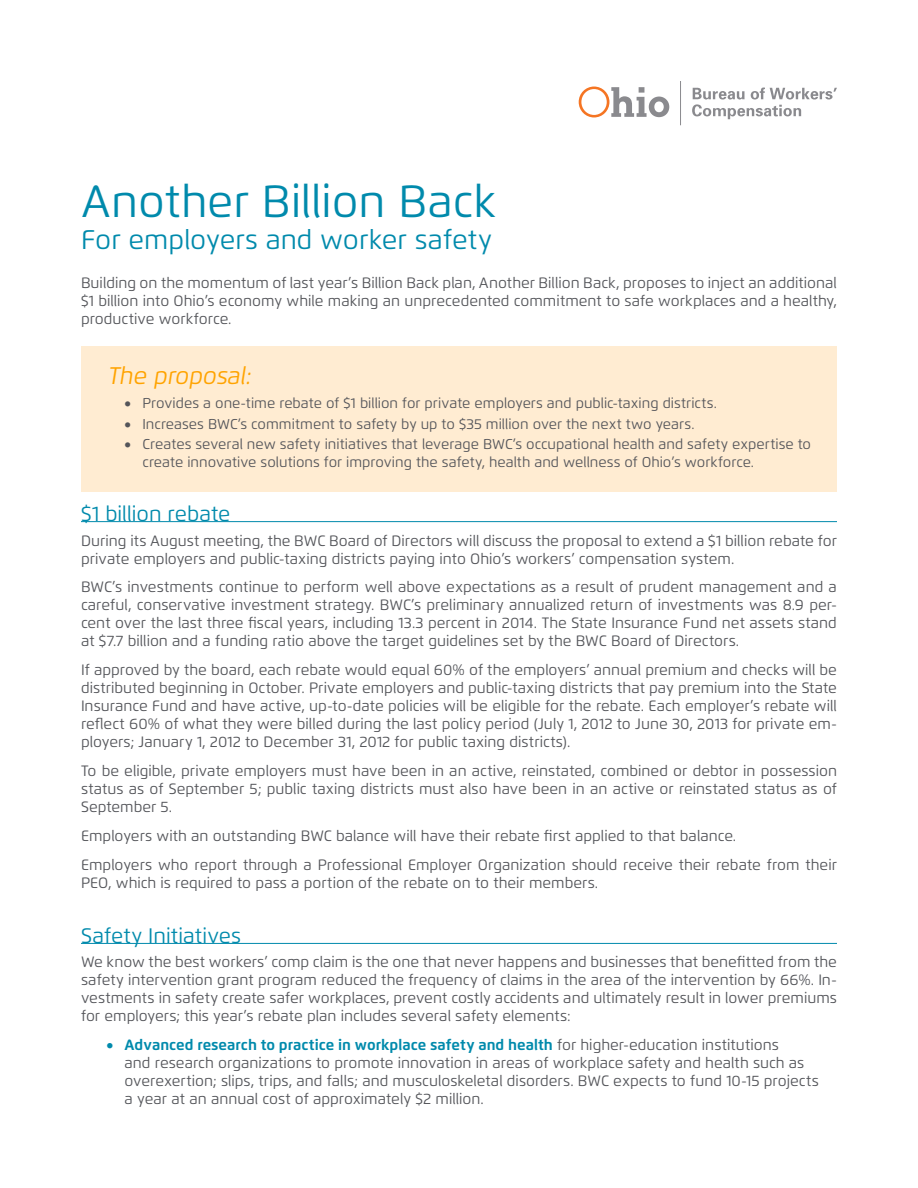
<style>
.page{position:relative;width:918px;height:1188px;background:#fff}
.page>*{position:absolute;margin:0;border:0;box-sizing:border-box;transform-origin:0 0}
.Headline{font:45px "Flexo";color:#008aac}
.Subhead{font:27px "Flexo";color:#008aac}
.Subhead_3{font:italic 24px "Flexo";color:#ffa300}
.Subhead_2{font:21px "Flexo";color:#008aac}
.Body{font:15px/18px "Flexo";color:#54555a;text-align:justify}
.t1{font:14.25px/17.2px "Flexo";color:#54555a}
.s1{color:#008aac}
.s2{font-weight:700;color:#008aac}
</style>
<div class="page">
<div style="left:81px;top:346px;width:756px;height:146px;background:#ffecd2"></div>
<hr style="left:81px;top:521px;width:756px;height:1px;background:#008aac">
<hr style="left:81px;top:943px;width:756px;height:1px;background:#008aac">
<svg style="left:579px;top:87px;width:90px;height:30px"></svg>
<svg style="left:692px;top:88px;width:145px;height:31px"></svg>
<hr style="left:680px;top:81px;width:1px;height:44px;background:#8a8a8e">
<p class="Headline" style="left:81px;top:174px;width:417px">Another Billion Back</p>
<p class="Subhead" style="left:81px;top:224px;width:413px">For employers and worker safety</p>
<p class="Body" style="left:81px;top:273px;width:758px">Building on the momentum of last year’s Billion Back plan, Another Billion Back, proposes to inject an additional $1 billion into Ohio’s economy while making an unprecedented commitment to safe workplaces and a healthy, productive workforce.</p>
<p class="Subhead_3" style="left:108px;top:362px;width:145px">The proposal:</p>
<p class="t1" style="left:124px;top:395px;width:594px">• Provides a one-time rebate of $1 billion for private employers and public-taxing districts.</p>
<p class="t1" style="left:124px;top:415px;width:571px">• Increases BWC’s commitment to safety by up to $35 million over the next two years.</p>
<p class="t1" style="left:142px;top:436px;width:670px;text-indent:-18px">• Creates several new safety initiatives that leverage BWC’s occupational health and safety expertise to create innovative solutions for improving the safety, health and wellness of Ohio’s workforce.</p>
<p class="Subhead_2" style="left:81px;top:501px;width:151px">$1 billion rebate</p>
<p class="Body" style="left:81px;top:531px;width:757px">During its August meeting, the BWC Board of Directors will discuss the proposal to extend a $1 billion rebate for private employers and public-taxing districts paying into Ohio’s workers’ compensation system.</p>
<p class="Body" style="left:81px;top:578px;width:758px">BWC’s investments continue to perform well above expectations as a result of prudent management and a careful, conservative investment strategy. BWC’s preliminary annualized return of investments was 8.9 per&shy;cent over the last three fiscal years, including 13.3 percent in 2014. The State Insurance Fund net assets stand at $7.7 billion and a funding ratio above the target guidelines set by the BWC Board of Directors.</p>
<p class="Body" style="left:81px;top:661px;width:758px">If approved by the board, each rebate would equal 60% of the employers’ annual premium and checks will be distributed beginning in October. Private employers and public-taxing districts that pay premium into the State Insurance Fund and have active, up-to-date policies will be eligible for the rebate. Each employer’s rebate will reflect 60% of what they were billed during the last policy period (July 1, 2012 to June 30, 2013 for private em&shy;ployers; January 1, 2012 to December 31, 2012 for public taxing districts).</p>
<p class="Body" style="left:81px;top:762px;width:758px">To be eligible, private employers must have been in an active, reinstated, combined or debtor in possession status as of September 5; public taxing districts must also have been in an active or reinstated status as of September 5.</p>
<p class="Body" style="left:81px;top:827px;width:657px">Employers with an outstanding BWC balance will have their rebate first applied to that balance.</p>
<p class="Body" style="left:81px;top:855px;width:757px">Employers who report through a Professional Employer Organization should receive their rebate from their<br>PEO, which is required to pass a portion of the rebate on to their members.</p>
<p class="Subhead_2" style="left:81px;top:923px;width:162px">Safety Initiatives</p>
<p class="Body" style="left:81px;top:953px;width:758px">We know the best workers’ comp claim is the one that never happens and businesses that benefitted from the safety intervention grant program reduced the frequency of claims in the area of the intervention by 66%. In&shy;vestments in safety create safer workplaces, prevent costly accidents and ultimately result in lower premiums for employers; this year’s rebate plan includes several safety elements:</p>
<p class="Body" style="left:124px;top:1036px;width:696px;text-align:left;text-indent:-18px"><span class="s1">•</span> <span class="s2">Advanced research to practice in workplace safety and health</span> for higher-education institutions<br>and research organizations to promote innovation in areas of workplace safety and health such as overexertion; slips, trips, and falls; and musculoskeletal disorders. BWC expects to fund 10-15 projects a year at an annual cost of approximately $2 million.</p>
</div>
